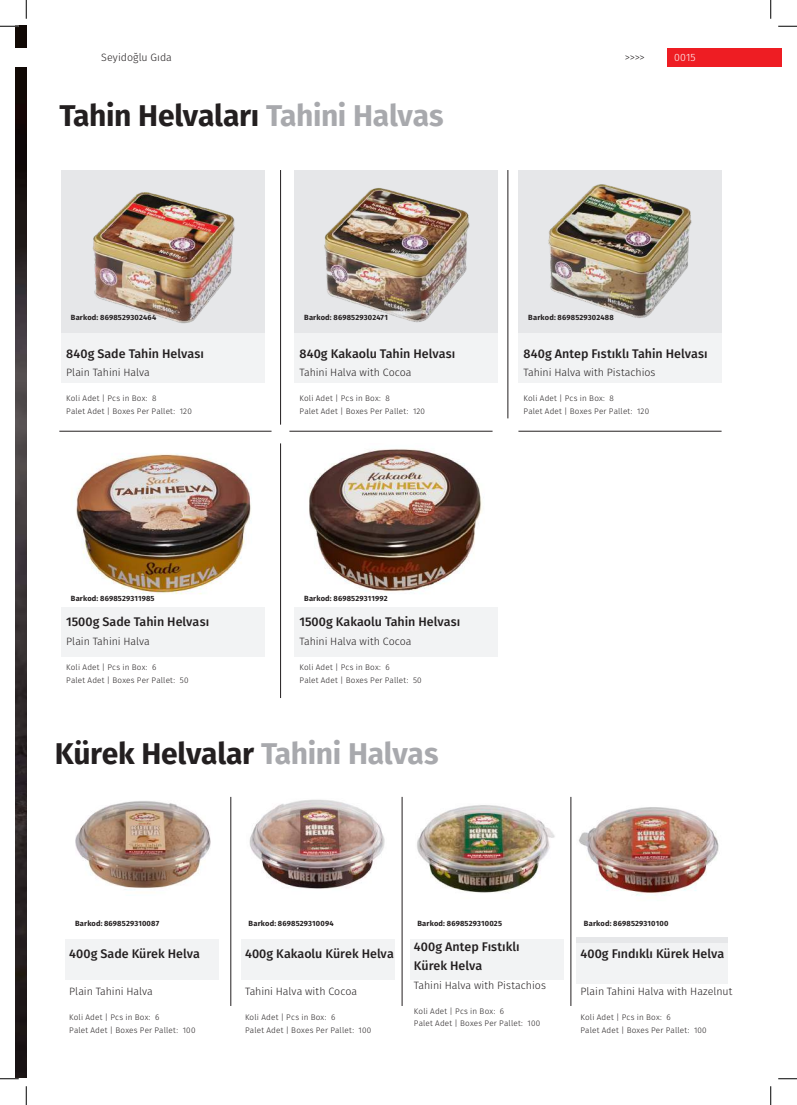
<style>
.page{position:relative;width:797px;height:1105px;background:#fff}
.page>*{position:absolute;margin:0;border:0;box-sizing:border-box;transform-origin:0 0}
.t1{font:700 30px "Fira Sans";letter-spacing:-.015em;color:#231f20}
.t2{font:500 12.5px/18.8px "Fira Sans";color:#231f20}
.t3{font:300 10.62px "Fira Sans";letter-spacing:-.005em;color:#231f20}
.t4{font:300 10.62px "Fira Sans";color:#fff}
.t5{font:300 8.12px/12.5px "Fira Sans";letter-spacing:.025em;color:#231f20}
.t6{font:700 7.5px "Fira Sans";letter-spacing:.02em;color:#231f20}
.s1{color:#a8a9ad}
</style>
<div class="page">
<img style="left:15px;top:217px;width:11px;height:860px">
<div style="left:518px;top:170px;width:203px;height:212px;background:#e6e7e9"></div>
<img style="left:548px;top:184px;width:144px;height:134px">
<img style="left:417px;top:805px;width:138px;height:88px">
<div style="left:61px;top:170px;width:203px;height:212px;background:#e6e7e9"></div>
<img style="left:92px;top:192px;width:143px;height:132px">
<img style="left:76px;top:453px;width:175px;height:141px">
<img style="left:75px;top:801px;width:136px;height:89px">
<div style="left:576px;top:780px;width:152px;height:203px;background:#e6e7e9"></div>
<img style="left:576px;top:780px;width:152px;height:156px">
<div style="left:294px;top:170px;width:203px;height:212px;background:#e6e7e9"></div>
<img style="left:324px;top:188px;width:146px;height:135px">
<img style="left:309px;top:449px;width:173px;height:143px">
<img style="left:249px;top:799px;width:136px;height:90px">
<div style="left:518px;top:334px;width:203px;height:49px;background:#f2f3f4"></div>
<div style="left:410px;top:939px;width:153px;height:41px;background:#f2f3f4"></div>
<div style="left:61px;top:334px;width:203px;height:49px;background:#f2f3f4"></div>
<div style="left:61px;top:607px;width:203px;height:49px;background:#f2f3f4"></div>
<div style="left:65px;top:939px;width:153px;height:41px;background:#f2f3f4"></div>
<div style="left:576px;top:943px;width:152px;height:40px;background:#f2f3f4"></div>
<div style="left:294px;top:334px;width:203px;height:49px;background:#f2f3f4"></div>
<div style="left:294px;top:607px;width:203px;height:49px;background:#f2f3f4"></div>
<div style="left:241px;top:939px;width:153px;height:41px;background:#f2f3f4"></div>
<hr style="left:280px;top:170px;width:1px;height:255px;background:#231f20">
<hr style="left:280px;top:443px;width:1px;height:255px;background:#231f20">
<hr style="left:230px;top:797px;width:1px;height:209px;background:#231f20">
<hr style="left:507px;top:170px;width:1px;height:248px;background:#231f20">
<hr style="left:402px;top:797px;width:1px;height:209px;background:#231f20">
<hr style="left:570px;top:797px;width:1px;height:209px;background:#231f20">
<hr style="left:59px;top:431px;width:212px;height:1px;background:#231f20">
<hr style="left:289px;top:431px;width:203px;height:1px;background:#231f20">
<hr style="left:518px;top:431px;width:203px;height:1px;background:#231f20">
<div style="left:667px;top:48px;width:115px;height:19px;background:#ee1d23"></div>
<svg style="left:778px;top:25px;width:19px;height:2px"></svg>
<svg style="left:0;top:1078px;width:19px;height:1px"></svg>
<svg style="left:778px;top:1078px;width:19px;height:1px"></svg>
<svg style="left:0;top:0;width:116px;height:217px"></svg>
<svg style="left:25px;top:1086px;width:2px;height:19px"></svg>
<svg style="left:770px;top:0;width:1px;height:19px"></svg>
<svg style="left:770px;top:1086px;width:1px;height:19px"></svg>
<h3 class="t3" style="left:101px;top:50px;width:72px">Seyidoğlu Gıda</h3>
<h3 class="t3" style="left:624px;top:50px;width:22px">&gt;&gt;&gt;&gt;</h3>
<h3 class="t4" style="left:674px;top:50px;width:23px">0015</h3>
<h1 class="t1" style="left:59px;top:91px;width:386px">Tahin Helvaları <span class="s1">Tahini Halvas</span></h1>
<p class="t6" style="left:71px;top:311px;width:87px">Barkod: 8698529302464</p>
<h2 class="t2" style="left:66px;top:343px;width:139px">840g Sade Tahin Helvası</h2>
<h3 class="t3" style="left:66px;top:365px;width:85px">Plain Tahini Halva</h3>
<p class="t5" style="left:66px;top:392px;width:127px">Koli Adet | Pcs in Box: 8<br>Palet Adet | Boxes Per Pallet: 120</p>
<p class="t6" style="left:304px;top:311px;width:85px">Barkod: 8698529302471</p>
<h2 class="t2" style="left:299px;top:343px;width:157px">840g Kakaolu Tahin Helvası</h2>
<h3 class="t3" style="left:299px;top:365px;width:114px">Tahini Halva with Cocoa</h3>
<p class="t5" style="left:299px;top:392px;width:127px">Koli Adet | Pcs in Box: 8<br>Palet Adet | Boxes Per Pallet: 120</p>
<p class="t6" style="left:528px;top:311px;width:87px">Barkod: 8698529302488</p>
<h2 class="t2" style="left:523px;top:343px;width:186px">840g Antep Fıstıklı Tahin Helvası</h2>
<h3 class="t3" style="left:523px;top:365px;width:133px">Tahini Halva with Pistachios</h3>
<p class="t5" style="left:523px;top:392px;width:127px">Koli Adet | Pcs in Box: 8<br>Palet Adet | Boxes Per Pallet: 120</p>
<p class="t6" style="left:71px;top:592px;width:85px">Barkod: 8698529311985</p>
<h2 class="t2" style="left:66px;top:612px;width:144px">1500g Sade Tahin Helvası</h2>
<h3 class="t3" style="left:66px;top:634px;width:85px">Plain Tahini Halva</h3>
<p class="t5" style="left:66px;top:661px;width:124px">Koli Adet | Pcs in Box: 6<br>Palet Adet | Boxes Per Pallet: 50</p>
<p class="t6" style="left:304px;top:592px;width:85px">Barkod: 8698529311992</p>
<h2 class="t2" style="left:299px;top:612px;width:162px">1500g Kakaolu Tahin Helvası</h2>
<h3 class="t3" style="left:299px;top:634px;width:114px">Tahini Halva with Cocoa</h3>
<p class="t5" style="left:299px;top:661px;width:124px">Koli Adet | Pcs in Box: 6<br>Palet Adet | Boxes Per Pallet: 50</p>
<h1 class="t1" style="left:55px;top:728px;width:385px">Kürek Helvalar <span class="s1">Tahini Halvas</span></h1>
<p class="t6" style="left:75px;top:917px;width:86px">Barkod: 8698529310087</p>
<p class="t6" style="left:584px;top:917px;width:86px">Barkod: 8698529310100</p>
<p class="t6" style="left:248px;top:917px;width:87px">Barkod: 8698529310094</p>
<p class="t6" style="left:417px;top:917px;width:86px">Barkod: 8698529310025</p>
<h2 class="t2" style="left:69px;top:943px;width:132px">400g Sade Kürek Helva</h2>
<h3 class="t3" style="left:69px;top:984px;width:85px">Plain Tahini Halva</h3>
<p class="t5" style="left:69px;top:1011px;width:128px">Koli Adet | Pcs in Box: 6<br>Palet Adet | Boxes Per Pallet: 100</p>
<h2 class="t2" style="left:245px;top:943px;width:150px">400g Kakaolu Kürek Helva</h2>
<h3 class="t3" style="left:245px;top:984px;width:114px">Tahini Halva with Cocoa</h3>
<p class="t5" style="left:245px;top:1011px;width:128px">Koli Adet | Pcs in Box: 6<br>Palet Adet | Boxes Per Pallet: 100</p>
<h2 class="t2" style="left:414px;top:937px;width:107px">400g Antep Fıstıklı<br>Kürek Helva</h2>
<h3 class="t3" style="left:414px;top:978px;width:133px">Tahini Halva with Pistachios</h3>
<p class="t5" style="left:414px;top:1005px;width:128px">Koli Adet | Pcs in Box: 6<br>Palet Adet | Boxes Per Pallet: 100</p>
<h2 class="t2" style="left:580px;top:943px;width:145px">400g Fındıklı Kürek Helva</h2>
<h3 class="t3" style="left:580px;top:984px;width:153px">Plain Tahini Halva with Hazelnut</h3>
<p class="t5" style="left:580px;top:1011px;width:128px">Koli Adet | Pcs in Box: 6<br>Palet Adet | Boxes Per Pallet: 100</p>
</div>
